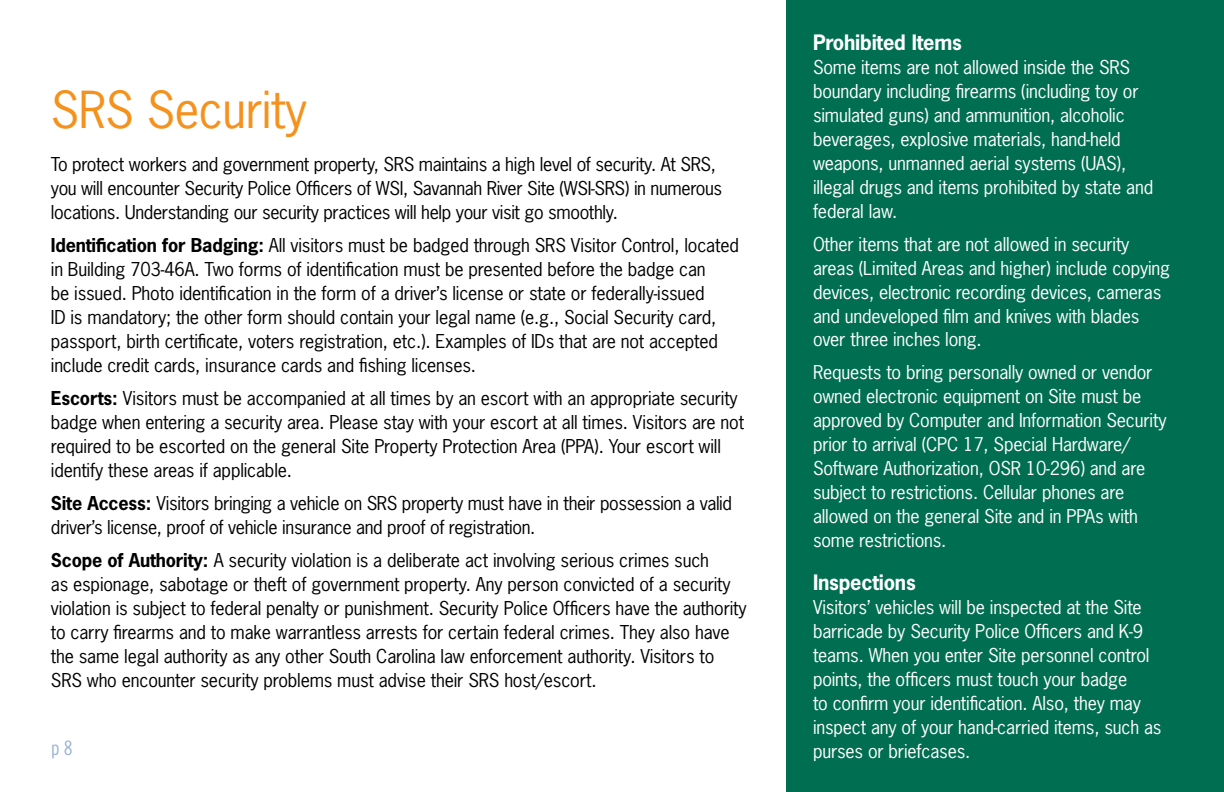
<style>
.page{position:relative;width:1224px;height:792px;background:#fff}
.page>*{position:absolute;margin:0;border:0;box-sizing:border-box;transform-origin:0 0}
.t1{font:48px "News Gothic Std";letter-spacing:-.01em;color:#f4921d}
.t2{font:700 20px "News Gothic Std";letter-spacing:-.01em;color:#fff}
.t3{font:20px "Trade Gothic LT Std Cn 18";color:#9db5d2}
.t4{font:18px/24px "News Gothic Std";letter-spacing:-.01em;color:#000}
.t5{font:18px/24px "News Gothic Std";letter-spacing:-.01em;color:#fff}
.s1{font-weight:700}
</style>
<div class="page">
<div style="left:786px;top:0;width:438px;height:792px;background:#006f51"></div>
<h1 class="t1" style="left:51px;top:80px;width:258px">SRS Security</h1>
<p class="t4" style="left:51px;top:152px;width:673px">To protect workers and government property, SRS maintains a high level of security. At SRS, you will encounter Security Police Officers of WSI, Savannah River Site (WSI-SRS) in numerous locations. Understanding our security practices will help your visit go smoothly.</p>
<p class="t4" style="left:51px;top:233px;width:690px"><span class="s1">Identification for Badging:</span> All visitors must be badged through SRS Visitor Control, located in Building 703-46A. Two forms of identification must be presented before the badge can<br>be issued. Photo identification in the form of a driver’s license or state or federally-issued<br>ID is mandatory; the other form should contain your legal name (e.g., Social Security card, passport, birth certificate, voters registration, etc.). Examples of IDs that are not accepted include credit cards, insurance cards and fishing licenses.</p>
<p class="t4" style="left:51px;top:386px;width:695px"><span class="s1">Escorts:</span> Visitors must be accompanied at all times by an escort with an appropriate security badge when entering a security area. Please stay with your escort at all times. Visitors are not required to be escorted on the general Site Property Protection Area (PPA). Your escort will identify these areas if applicable.</p>
<p class="t4" style="left:51px;top:491px;width:683px"><span class="s1">Site Access:</span> Visitors bringing a vehicle on SRS property must have in their possession a valid driver’s license, proof of vehicle insurance and proof of registration.</p>
<p class="t4" style="left:51px;top:548px;width:697px"><span class="s1">Scope of Authority:</span> A security violation is a deliberate act involving serious crimes such<br>as espionage, sabotage or theft of government property. Any person convicted of a security violation is subject to federal penalty or punishment. Security Police Officers have the authority to carry firearms and to make warrantless arrests for certain federal crimes. They also have the same legal authority as any other South Carolina law enforcement authority. Visitors to SRS who encounter security problems must advise their SRS host/escort.</p>
<p class="t3" style="left:51px;top:736px;width:23px">p 8</p>
<p class="t2" style="left:813px;top:29px;width:150px">Prohibited Items</p>
<p class="t5" style="left:813px;top:55px;width:342px">Some items are not allowed inside the SRS boundary including firearms (including toy or simulated guns) and ammunition, alcoholic beverages, explosive materials, hand-held weapons, unmanned aerial systems (UAS), illegal drugs and items prohibited by state and federal law.</p>
<p class="t5" style="left:813px;top:232px;width:359px">Other items that are not allowed in security areas (Limited Areas and higher) include copying devices, electronic recording devices, cameras and undeveloped film and knives with blades over three inches long.</p>
<p class="t5" style="left:813px;top:361px;width:355px">Requests to bring personally owned or vendor owned electronic equipment on Site must be approved by Computer and Information Security prior to arrival (CPC 17, Special Hardware/ Software Authorization, OSR 10-296) and are subject to restrictions. Cellular phones are allowed on the general Site and in PPAs with some restrictions.</p>
<p class="t2" style="left:813px;top:569px;width:104px">Inspections</p>
<p class="t5" style="left:813px;top:595px;width:350px">Visitors’ vehicles will be inspected at the Site barricade by Security Police Officers and K-9 teams. When you enter Site personnel control points, the officers must touch your badge<br>to confirm your identification. Also, they may inspect any of your hand-carried items, such as purses or briefcases.</p>
</div>
